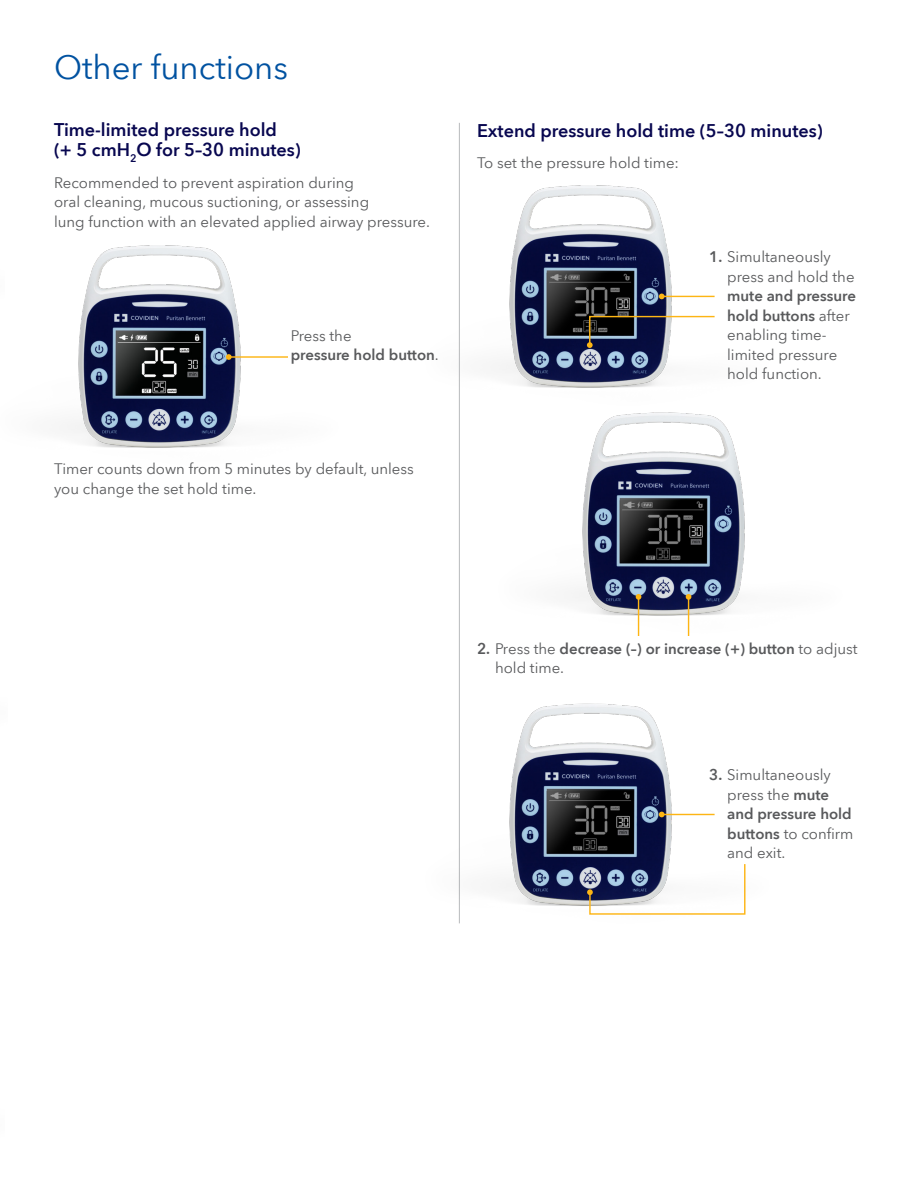
<style>
.page{position:relative;width:918px;height:1188px;background:#fff}
.page>*{position:absolute;margin:0;border:0;box-sizing:border-box;transform-origin:0 0}
.t1{font:33px "Avenir Next World";color:#0052a1}
.t2{font:600 18px/19.8px "Avenir Next World";color:#080750}
.t3{font:15px/19.5px "Avenir Next World";color:#58595b}
.t4{font:600 15px/19.5px "Avenir Next World";color:#58595b}
.s1{font-weight:400}
.s2{font-weight:600}
</style>
<div class="page">
<img style="left:67px;top:245px;width:174px;height:203px">
<img style="left:458px;top:185px;width:257px;height:203px">
<img style="left:571px;top:412px;width:174px;height:224px">
<hr style="left:459px;top:123px;width:1px;height:800px;background:#b8babc">
<hr style="left:229px;top:356px;width:59px;height:2px;background:#fdb514">
<svg style="left:226px;top:354px;width:6px;height:6px"></svg>
<hr style="left:662px;top:296px;width:53px;height:1px;background:#fdb514">
<svg style="left:659px;top:294px;width:6px;height:5px"></svg>
<svg style="left:587px;top:315px;width:128px;height:33px"></svg>
<img style="left:458px;top:703px;width:257px;height:203px">
<hr style="left:662px;top:814px;width:53px;height:1px;background:#fdb514">
<svg style="left:659px;top:812px;width:6px;height:5px"></svg>
<svg style="left:587px;top:863px;width:159px;height:52px"></svg>
<hr style="left:688px;top:597px;width:1px;height:39px;background:#fdb514">
<svg style="left:686px;top:594px;width:5px;height:6px"></svg>
<hr style="left:638px;top:597px;width:1px;height:39px;background:#fdb514">
<svg style="left:636px;top:594px;width:5px;height:6px"></svg>
<h1 class="t1" style="left:54px;top:41px;width:236px">Other functions</h1>
<p class="t2" style="left:54px;top:120px;width:248px">Time-limited pressure hold<br>(+ 5 cmH<sub>2</sub>O for 5–30 minutes)</p>
<p class="t3" style="left:54px;top:173px;width:378px">Recommended to prevent aspiration during<br>oral cleaning, mucous suctioning, or assessing<br>lung function with an elevated applied airway pressure.</p>
<p class="t4" style="left:291px;top:326px;width:150px"><span class="s1">Press the<br></span>pressure hold button<span class="s1">.</span></p>
<p class="t3" style="left:54px;top:459px;width:361px">Timer counts down from 5 minutes by default, unless you change the set hold time.</p>
<p class="t2" style="left:477px;top:121px;width:347px">Extend pressure hold time (5–30 minutes)</p>
<p class="t3" style="left:477px;top:154px;width:204px">To set the pressure hold time:</p>
<p class="t3" style="left:727px;top:247px;width:129px;text-indent:-18px"><span class="s2">1.</span> Simultaneously press and hold the</p>
<p class="t3" style="left:727px;top:286px;width:130px"><span class="s2">mute and pressure hold buttons</span> after enabling time&shy;limited pressure hold function.</p>
<p class="t4" style="left:495px;top:639px;width:364px;text-indent:-18px">2. <span class="s1">Press the</span> decrease (–) or increase (+) button <span class="s1">to adjust hold time.</span></p>
<p class="t3" style="left:727px;top:765px;width:128px;text-indent:-18px"><span class="s2">3.</span> Simultaneously press the <span class="s2">mute and pressure hold buttons</span> to confirm and exit.</p>
</div>
